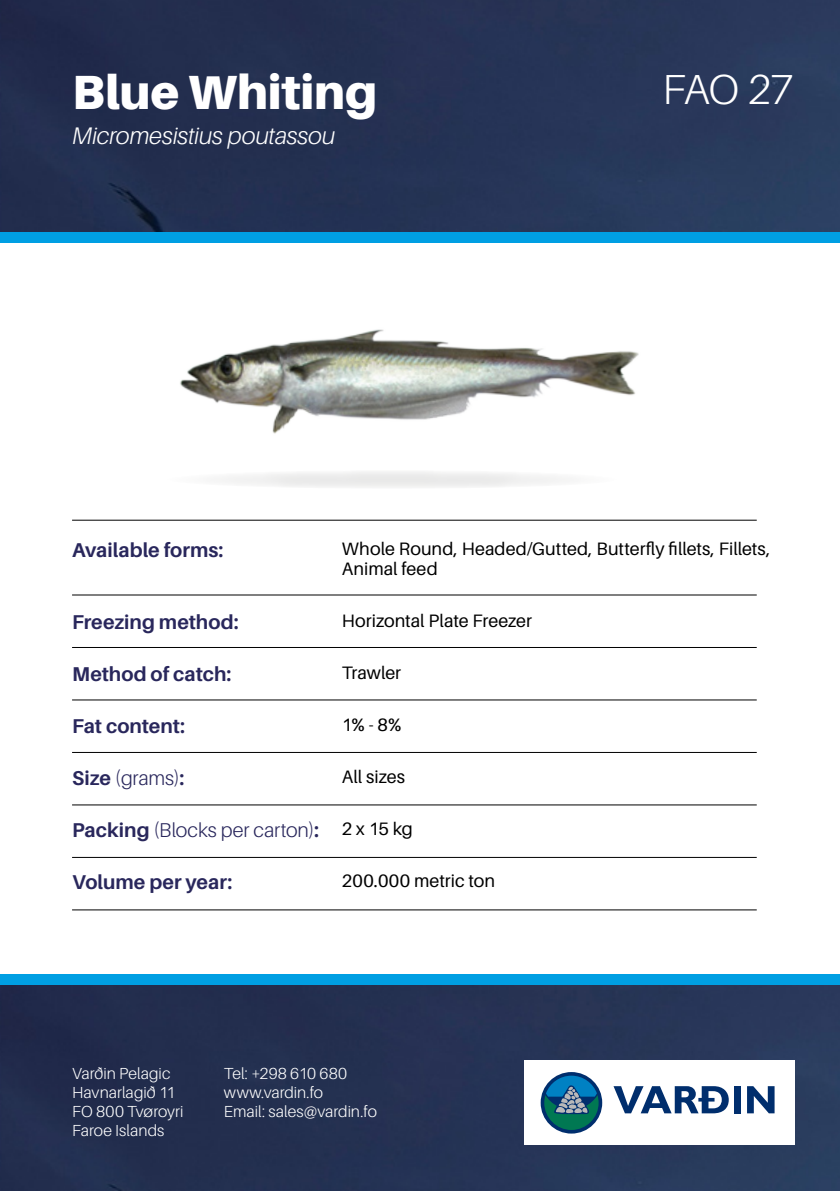
<style>
.page{position:relative;width:840px;height:1191px;background:#fff}
.page>*{position:absolute;margin:0;border:0;box-sizing:border-box;transform-origin:0 0}
.t1{font:900 48px "Aileron";letter-spacing:-.005em;color:#fff}
.t2{font:300 42px "Aileron";color:#fff}
.t3{font:italic 300 24px "Aileron";letter-spacing:-.01em;color:#fff}
.t4{font:700 20px "Aileron";color:#29275c}
.t5{font:300 20px "Aileron";letter-spacing:-.005em;color:#29275c}
.t6{font:18px/20px "Aileron";color:#000}
.t7{font:300 16px "Aileron";color:#fff}
.s1{font-weight:700}
</style>
<div class="page">
<img style="left:0;top:984px;width:839px;height:207px">
<img style="left:0;top:0;width:839px;height:232px">
<div style="left:0;top:974px;width:839px;height:10px;background:#009fe3"></div>
<div style="left:0;top:232px;width:839px;height:11px;background:#009fe3"></div>
<img style="left:180px;top:329px;width:459px;height:105px">
<div style="left:166px;top:470px;width:451px;height:19px;background:#f2f2f2;border-radius:50%"></div>
<hr style="left:72px;top:519px;width:684px;height:1px;background:#000">
<hr style="left:72px;top:594px;width:684px;height:1px;background:#000">
<hr style="left:72px;top:647px;width:684px;height:1px;background:#000">
<hr style="left:72px;top:699px;width:684px;height:1px;background:#000">
<hr style="left:72px;top:752px;width:684px;height:1px;background:#000">
<hr style="left:72px;top:804px;width:684px;height:1px;background:#000">
<hr style="left:72px;top:857px;width:684px;height:1px;background:#000">
<hr style="left:72px;top:909px;width:684px;height:1px;background:#000">
<div style="left:524px;top:1060px;width:270px;height:84px;background:#fff"></div>
<svg style="left:540px;top:1072px;width:62px;height:61px"></svg>
<svg style="left:544px;top:1075px;width:54px;height:55px;background:#2d7a8f"></svg>
<div style="left:733px;top:1086px;width:7px;height:27px;background:#002e6d"></div>
<svg style="left:747px;top:1086px;width:27px;height:27px"></svg>
<svg style="left:613px;top:1086px;width:115px;height:27px"></svg>
<p class="t1" style="left:72px;top:64px;width:306px">Blue Whiting</p>
<p class="t3" style="left:72px;top:122px;width:265px">Micromesistius poutassou</p>
<p class="t2" style="left:662px;top:67px;width:133px">FAO 27</p>
<p class="t4" style="left:72px;top:539px;width:153px">Available forms:</p>
<p class="t4" style="left:72px;top:611px;width:168px">Freezing method:</p>
<p class="t4" style="left:72px;top:663px;width:161px">Method of catch:</p>
<p class="t4" style="left:72px;top:715px;width:115px">Fat content:</p>
<p class="t5" style="left:72px;top:767px;width:114px"><span class="s1">Size</span> (grams)<span class="s1">:</span></p>
<p class="t5" style="left:72px;top:819px;width:248px"><span class="s1">Packing</span> (Blocks per carton)<span class="s1">:</span></p>
<p class="t4" style="left:72px;top:871px;width:162px">Volume per year:</p>
<p class="t6" style="left:342px;top:539px;width:430px">Whole Round, Headed/Gutted, Butterfly fillets, Fillets,<br>Animal feed</p>
<p class="t6" style="left:342px;top:611px;width:191px">Horizontal Plate Freezer</p>
<p class="t6" style="left:342px;top:663px;width:61px">Trawler</p>
<p class="t6" style="left:342px;top:715px;width:61px">1% - 8%</p>
<p class="t6" style="left:342px;top:767px;width:65px">All sizes</p>
<p class="t6" style="left:342px;top:819px;width:73px">2 x 15 kg</p>
<p class="t6" style="left:342px;top:871px;width:154px">200.000 metric ton</p>
<p class="t7" style="left:72px;top:1064px;width:100px">Varðin Pelagic</p>
<p class="t7" style="left:72px;top:1083px;width:105px">Havnarlagið 11</p>
<p class="t7" style="left:72px;top:1102px;width:113px">FO 800 Tvøroyri</p>
<p class="t7" style="left:72px;top:1121px;width:94px">Faroe Islands</p>
<p class="t7" style="left:224px;top:1064px;width:125px">Tel: +298 610 680</p>
<p class="t7" style="left:224px;top:1083px;width:101px">www.vardin.fo</p>
<p class="t7" style="left:224px;top:1102px;width:154px">Email: sales@vardin.fo</p>
</div>
